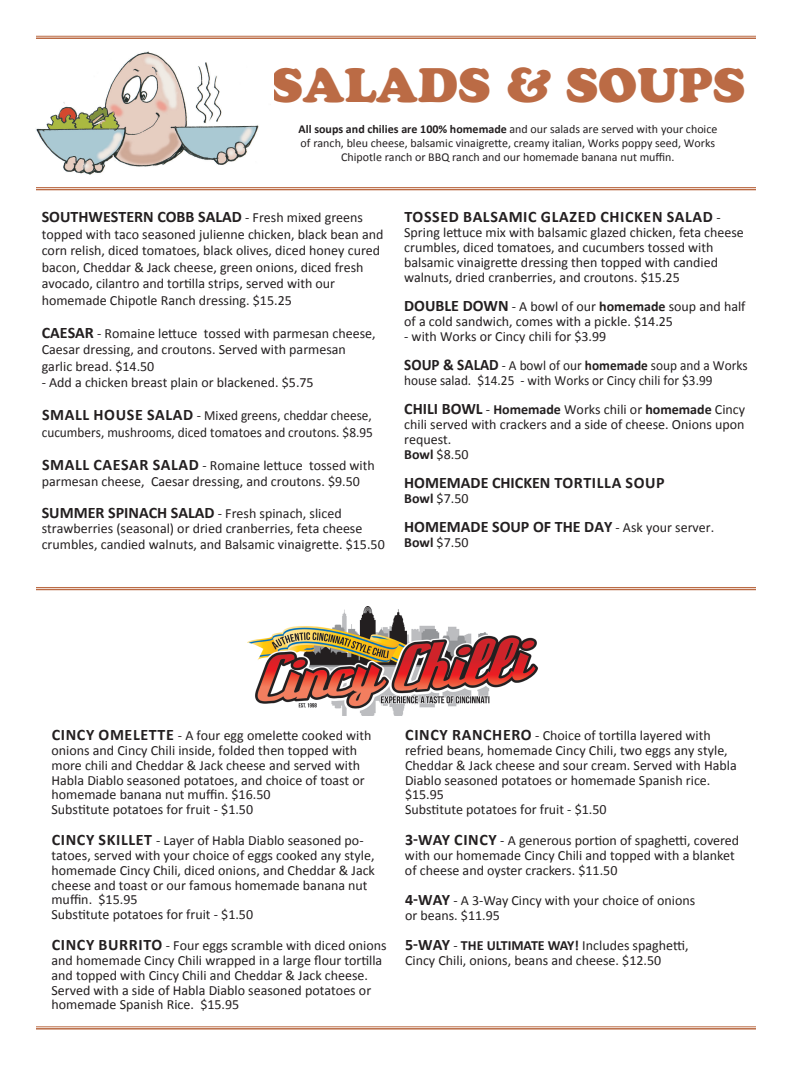
<style>
.page{position:relative;width:792px;height:1080px;background:#fff}
.page>*{position:absolute;margin:0;border:0;box-sizing:border-box;transform-origin:0 0}
.t1{font:47.8px "Cooper Black Std";color:#bb6b45}
.t2{font:700 16px "Calibri";color:#231f20}
.t3{font:700 16px "Calibri";letter-spacing:.04em;color:#231f20}
.t4{font:14px/15px "Calibri";color:#231f20}
.t5{font:14px/29px "Calibri";color:#231f20;scale:.95 1}
.t6{font:12px/14px "Calibri";color:#231f20;text-align:center}
.s1{font-weight:700}
.s2{font-weight:400;font-size:14px}
.s3{font-weight:700;font-size:16px}
</style>
<div class="page">
<img style="left:36px;top:51px;width:223px;height:124px">
<hr style="left:36px;top:1027px;width:720px;height:1px;background:#bb6b45">
<hr style="left:36px;top:1028px;width:720px;height:2px;background:#bb6b45">
<hr style="left:36px;top:587px;width:720px;height:1px;background:#bb6b45">
<hr style="left:36px;top:589px;width:720px;height:1px;background:#bb6b45">
<hr style="left:36px;top:187px;width:720px;height:1px;background:#bb6b45">
<hr style="left:36px;top:189px;width:720px;height:1px;background:#bb6b45">
<hr style="left:36px;top:36px;width:720px;height:1px;background:#bb6b45">
<hr style="left:36px;top:38px;width:720px;height:1px;background:#bb6b45">
<img style="left:248px;top:607px;width:290px;height:108px">
<h1 class="t1" style="left:271px;top:57px;width:476px">SALADS &amp; SOUPS</h1>
<p class="t6" style="left:298px;top:122px;width:421px"><span class="s1">All soups and chilies are 100% homemade</span> and our salads are served with your choice of ranch, bleu cheese, balsamic vinaigrette, creamy italian, Works poppy seed, Works<br>Chipotle ranch or BBQ ranch and our homemade banana nut muffin.</p>
<p class="t2" style="left:42px;top:207px;width:323px">SOUTHWESTERN COBB SALAD <span class="s2">- Fresh mixed greens</span></p>
<p class="t4" style="left:42px;top:225px;width:343px;line-height:16.5px">topped with taco seasoned julienne chicken, black bean and corn relish, diced tomatoes, black olives, diced honey cured bacon, Cheddar &amp; Jack cheese, green onions, diced fresh avocado, cilantro and tortilla strips, served with our homemade Chipotle Ranch dressing. $15.25</p>
<p class="t4" style="left:42px;top:324px;width:335px;line-height:16.5px"><span class="s3">CAESAR</span> - Romaine lettuce tossed with parmesan cheese,<br>Caesar dressing, and croutons. Served with parmesan garlic bread. $14.50</p>
<p class="t4" style="left:42px;top:374px;width:274px">- Add a chicken breast plain or blackened. $5.75</p>
<p class="t4" style="left:42px;top:407px;width:333px;line-height:16.5px"><span class="s3">SMALL HOUSE SALAD</span> - Mixed greens, cheddar cheese, cucumbers, mushrooms, diced tomatoes and croutons. $8.95</p>
<p class="t4" style="left:42px;top:456px;width:335px;line-height:16.5px"><span class="s3">SMALL CAESAR SALAD</span> - Romaine lettuce tossed with parmesan cheese, Caesar dressing, and croutons. $9.50</p>
<p class="t4" style="left:42px;top:505px;width:322px"><span class="s3">SUMMER SPINACH SALAD</span> - Fresh spinach, sliced strawberries (seasonal) or dried cranberries, feta cheese</p>
<p class="t4" style="left:42px;top:536px;width:345px">crumbles, candied walnuts, and Balsamic vinaigrette. $15.50</p>
<p class="t3" style="left:405px;top:207px;width:318px">TOSSED BALSAMIC GLAZED CHICKEN SALAD <span class="s2">-</span></p>
<p class="t4" style="left:404px;top:224px;width:341px">Spring lettuce mix with balsamic glazed chicken, feta cheese crumbles, diced tomatoes, and cucumbers tossed with balsamic vinaigrette dressing then topped with candied walnuts, dried cranberries, and croutons. $15.25</p>
<p class="t4" style="left:404px;top:298px;width:343px"><span class="s3">DOUBLE DOWN</span> - A bowl of our <span class="s1">homemade</span> soup and half of a cold sandwich, comes with a pickle. $14.25</p>
<p class="t4" style="left:404px;top:321px;width:345px;line-height:29px">- with Works or Cincy chili for $3.99<br><span class="s3">SOUP &amp; SALAD</span> - A bowl of our <span class="s1">homemade</span> soup and a Works</p>
<p class="t5" style="left:404px;top:365px;width:360px">house salad. $14.25 - with Works or Cincy chili for $3.99<br><span class="s3">CHILI BOWL</span> - <span class="s1">Homemade</span> Works chili or <span class="s1">homemade</span> Cincy</p>
<p class="t4" style="left:404px;top:416px;width:342px">chili served with crackers and a side of cheese. Onions upon request.<br><span class="s1">Bowl</span> $8.50</p>
<p class="t2" style="left:404px;top:473px;width:262px">HOMEMADE CHICKEN TORTILLA SOUP</p>
<p class="t4" style="left:404px;top:490px;width:66px"><span class="s1">Bowl</span> $7.50</p>
<p class="t2" style="left:404px;top:517px;width:312px">HOMEMADE SOUP OF THE DAY <span class="s2">- Ask your server.</span></p>
<p class="t4" style="left:404px;top:534px;width:66px"><span class="s1">Bowl</span> $7.50</p>
<p class="t4" style="left:51px;top:727px;width:322px"><span class="s3">CINCY OMELETTE</span> - A four egg omelette cooked with onions and Cincy Chili inside, folded then topped with more chili and Cheddar &amp; Jack cheese and served with Habla Diablo seasoned potatoes, and choice of toast or homemade banana nut muffin. $16.50<br>Substitute potatoes for fruit - $1.50</p>
<p class="t4" style="left:51px;top:832px;width:325px"><span class="s3">CINCY SKILLET</span> - Layer of Habla Diablo seasoned po&shy;tatoes, served with your choice of eggs cooked any style, homemade Cincy Chili, diced onions, and Cheddar &amp; Jack cheese and toast or our famous homemade banana nut muffin. $15.95<br>Substitute potatoes for fruit - $1.50</p>
<p class="t4" style="left:51px;top:937px;width:337px"><span class="s3">CINCY BURRITO</span> - Four eggs scramble with diced onions and homemade Cincy Chili wrapped in a large flour tortilla and topped with Cincy Chili and Cheddar &amp; Jack cheese.<br>Served with a side of Habla Diablo seasoned potatoes or homemade Spanish Rice. $15.95</p>
<p class="t4" style="left:405px;top:727px;width:333px"><span class="s3">CINCY RANCHERO</span> - Choice of tortilla layered with refried beans, homemade Cincy Chili, two eggs any style, Cheddar &amp; Jack cheese and sour cream. Served with Habla Diablo seasoned potatoes or homemade Spanish rice. $15.95<br>Substitute potatoes for fruit - $1.50</p>
<p class="t4" style="left:405px;top:832px;width:336px"><span class="s3">3-WAY CINCY</span> - A generous portion of spaghetti, covered with our homemade Cincy Chili and topped with a blanket of cheese and oyster crackers. $11.50</p>
<p class="t4" style="left:405px;top:892px;width:292px"><span class="s3">4-WAY</span> - A 3-Way Cincy with your choice of onions or beans. $11.95</p>
<p class="t4" style="left:405px;top:937px;width:285px"><span class="s3">5-WAY</span> - <span class="s1">THE ULTIMATE WAY!</span> Includes spaghetti,<br>Cincy Chili, onions, beans and cheese. $12.50</p>
</div>
